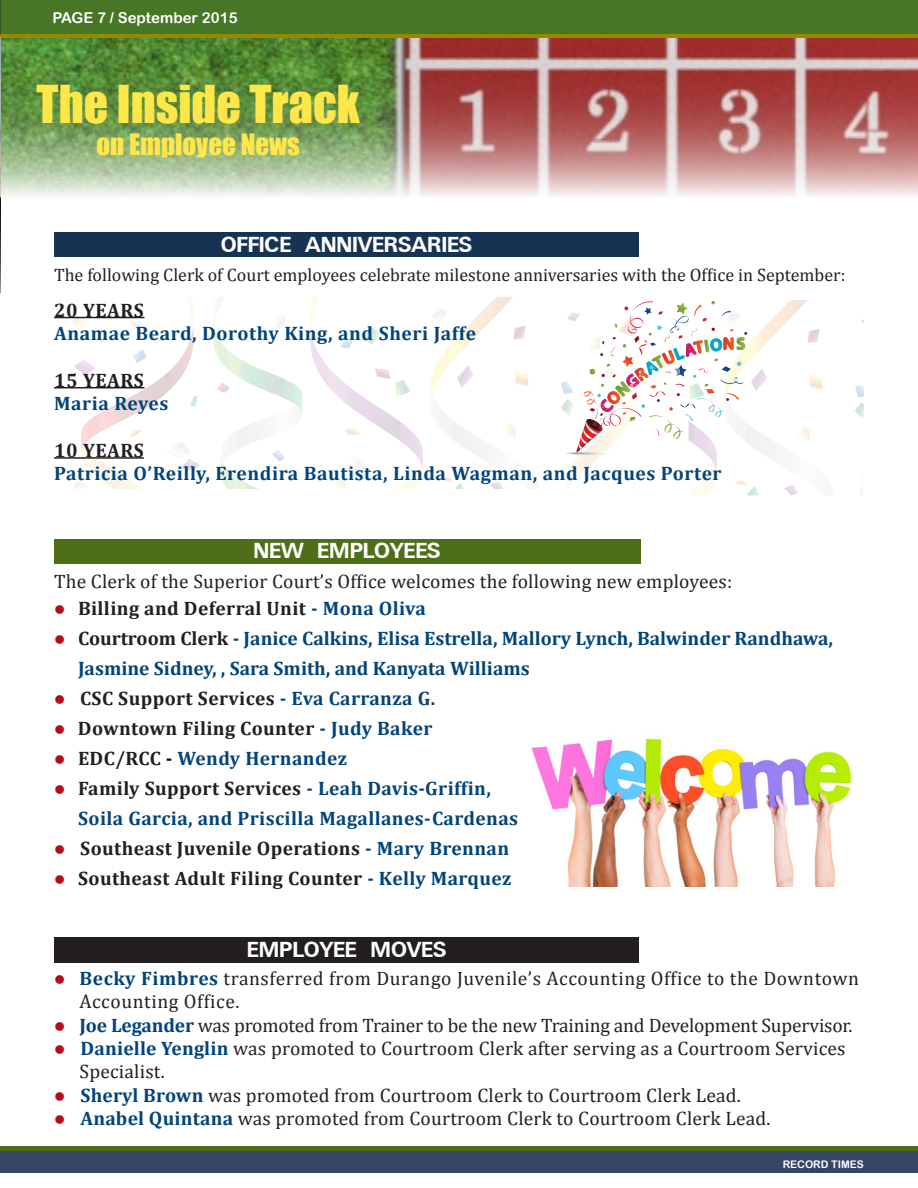
<style>
.page{position:relative;width:918px;height:1188px;background:#fff}
.page>*{position:absolute;margin:0;border:0;box-sizing:border-box;transform-origin:0 0}
.t1{font:48px "Impact";color:#ffe74a}
.t2{font:27px "Impact";color:#ffe74a}
.t3{font:700 22.5px "Universal";color:#fff}
.t4{font:700 19.5px/30px "Cambria";letter-spacing:.015em;color:#00447b}
.t5{font:19.5px/23.4px "Cambria";letter-spacing:.01em;color:#231f20}
.t6{font:700 19.5px "Cambria";letter-spacing:.02em;color:#231f20}
.t7{font:19.5px/23.4px "Cambria";letter-spacing:.03em;color:#231f20}
.t8{font:19.5px "Cambria";letter-spacing:-.01em;color:#231f20}
.t9{font:18px "Cambria";color:#231f20}
.t10{font:15px "Arial Rounded MT Bold";color:#fff}
.t11{font:10.5px "Arial Rounded MT Bold";color:#fff}
.s1{color:#b50e1a}
.s2{color:#00447b}
.s3{color:#231f20}
.s4{color:#000}
.s5{font-weight:700;color:#00447b}
</style>
<div class="page">
<svg style="left:860px;top:472px;width:4px;height:23px"></svg>
<svg style="left:854px;top:385px;width:10px;height:34px"></svg>
<svg style="left:213px;top:297px;width:89px;height:192px"></svg>
<svg style="left:73px;top:297px;width:126px;height:192px"></svg>
<svg style="left:310px;top:297px;width:219px;height:192px"></svg>
<img style="left:1px;top:38px;width:917px;height:159px">
<div style="left:0;top:0;width:918px;height:35px;background:#477626"></div>
<hr style="left:0;top:34px;width:918px;height:4px;background:#958900">
<div style="left:54px;top:233px;width:585px;height:24px;background:#173353"></div>
<div style="left:0;top:1151px;width:918px;height:22px;background:#344664"></div>
<div style="left:0;top:1146px;width:918px;height:5px;background:#4e6e17"></div>
<hr style="left:54px;top:317px;width:90px;height:1px;background:#231f20">
<hr style="left:54px;top:387px;width:90px;height:1px;background:#231f20">
<hr style="left:54px;top:457px;width:90px;height:2px;background:#231f20">
<div style="left:54px;top:539px;width:586px;height:25px;background:#4e6e17"></div>
<div style="left:54px;top:938px;width:585px;height:25px;background:#231f20"></div>
<img style="left:531px;top:737px;width:321px;height:150px">
<img style="left:0;top:38px;width:1px;height:255px">
<svg style="left:0;top:0;width:1px;height:38px"></svg>
<svg style="left:560px;top:300px;width:273px;height:195px"></svg>
<p class="t10" style="left:52px;top:9px;width:187px">PAGE 7 / September 2015</p>
<p class="t1" style="left:37px;top:67px;width:325px">The Inside Track</p>
<p class="t2" style="left:96px;top:124px;width:205px">on Employee News</p>
<p class="t3" style="left:221px;top:233px;width:253px">OFFICE ANNIVERSARIES</p>
<p class="t9" style="left:54px;top:265px;width:793px">The following Clerk of Court employees celebrate milestone anniversaries with the Office in September:</p>
<p class="t6" style="left:54px;top:296px;width:91px">20 YEARS</p>
<p class="t4" style="left:54px;top:318px;width:424px">Anamae Beard, Dorothy King, and Sheri Jaffe</p>
<p class="t6" style="left:54px;top:366px;width:91px">15 YEARS</p>
<p class="t4" style="left:54px;top:388px;width:116px">Maria Reyes</p>
<p class="t6" style="left:54px;top:437px;width:91px">10 YEARS</p>
<p class="t4" style="left:54px;top:458px;width:669px">Patricia O’Reilly, Erendira Bautista, Linda Wagman, and Jacques Porter</p>
<p class="t3" style="left:254px;top:539px;width:188px">NEW EMPLOYEES</p>
<p class="t5" style="left:54px;top:569px;width:680px">The Clerk of the Superior Court’s Office welcomes the following new employees:</p>
<p class="t6" style="left:54px;top:595px;width:373px"><span class="s1">●</span> Billing and Deferral Unit <span class="s2">- Mona Oliva</span></p>
<p class="t4" style="left:78px;top:623px;width:757px;text-indent:-24px"><span class="s1">●</span> <span class="s3">Courtroom Clerk</span> - Janice Calkins, Elisa Estrella, Mallory Lynch, Balwinder Randhawa,<br>Jasmine Sidney, , Sara Smith, and Kanyata Williams</p>
<p class="t6" style="left:54px;top:685px;width:383px"><span class="s1">●</span> CSC Support Services <span class="s2">- Eva Carranza G.</span></p>
<p class="t6" style="left:54px;top:715px;width:380px"><span class="s1">●</span> Downtown Filing Counter <span class="s2">- Judy Baker</span></p>
<p class="t4" style="left:54px;top:743px;width:295px"><span class="s1">●</span> <span class="s3">EDC/RCC</span> <span class="s4">-</span> Wendy Hernandez</p>
<p class="t6" style="left:54px;top:775px;width:438px"><span class="s1">●</span> Family Support Services <span class="s2">- Leah Davis-Griffin,</span></p>
<p class="t4" style="left:78px;top:803px;width:442px">Soila Garcia, and Priscilla Magallanes-Cardenas</p>
<p class="t6" style="left:54px;top:835px;width:457px"><span class="s1">●</span> Southeast Juvenile Operations <span class="s2">- Mary Brennan</span></p>
<p class="t6" style="left:54px;top:865px;width:459px"><span class="s1">●</span> Southeast Adult Filing Counter <span class="s2">- Kelly Marquez</span></p>
<p class="t3" style="left:247px;top:937px;width:201px">EMPLOYEE MOVES</p>
<p class="t7" style="left:80px;top:966px;width:781px;text-indent:-26px"><span class="s1">●</span> <span class="s5">Becky Fimbres</span> transferred from Durango Juvenile’s Accounting Office to the Downtown<br>Accounting Office.</p>
<p class="t8" style="left:54px;top:1013px;width:800px"><span class="s1">●</span> <span class="s5">Joe Legander</span> was promoted from Trainer to be the new Training and Development Supervisor.</p>
<p class="t5" style="left:80px;top:1037px;width:768px;text-indent:-26px"><span class="s1">●</span> <span class="s5">Danielle Yenglin</span> was promoted to Courtroom Clerk after serving as a Courtroom Services<br>Specialist.</p>
<p class="t5" style="left:54px;top:1083px;width:688px"><span class="s1">●</span> <span class="s5">Sheryl Brown</span> was promoted from Courtroom Clerk to Courtroom Clerk Lead.</p>
<p class="t5" style="left:54px;top:1107px;width:718px"><span class="s1">●</span> <span class="s5">Anabel Quintana</span> was promoted from Courtroom Clerk to Courtroom Clerk Lead.</p>
<p class="t11" style="left:783px;top:1158px;width:83px">RECORD TIMES</p>
</div>
